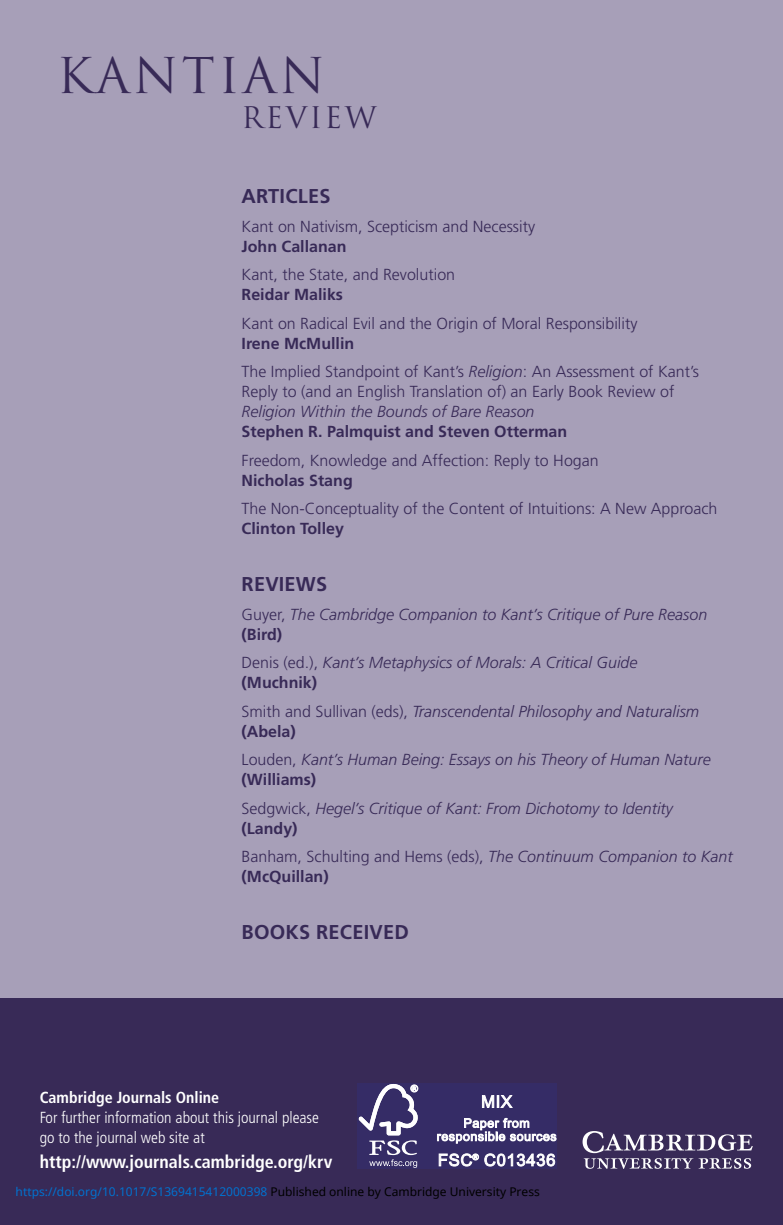
<style>
.page{position:relative;width:783px;height:1225px;background:#fff}
.page>*{position:absolute;margin:0;border:0;box-sizing:border-box;transform-origin:0 0}
.t1{font:48px "Trajan";letter-spacing:.07em;color:#382a57}
.t2{font:29px "Trajan";letter-spacing:.07em;color:#382a57}
.t3{font:700 20px "Frutiger";letter-spacing:.01em;color:#382a57}
.t4{font:700 condensed 18px "Frutiger";color:#fff}
.t5{font:300 16px/28.6px "Frutiger";color:#382a57}
.t6{font:italic 300 16px/20px "Frutiger";color:#382a57}
.t7{font:700 16px "Frutiger";color:#382a57}
.t8{font:300 condensed 16px/20px "Frutiger";color:#fff}
.t9{font:700 condensed 16px "Frutiger";color:#fff}
.t10{font:12px "Noto Sans";color:#0172cf}
.s1{font-weight:700}
.s2{font-style:italic}
.s3{font-style:normal}
.s4{font-weight:700;font-style:normal}
.s5{color:#000}
</style>
<div class="page">
<div style="left:0;top:0;width:782px;height:1224px;background:#a79fb8"></div>
<div style="left:0;top:998px;width:782px;height:226px;background:#382a57"></div>
<svg style="left:357px;top:1083px;width:199px;height:85px"></svg>
<svg style="left:582px;top:1131px;width:170px;height:37px"></svg>
<h1 class="t1" style="left:57px;top:49px;width:270px">KANTIAN</h1>
<h2 class="t2" style="left:241px;top:101px;width:137px">REVIEW</h2>
<p class="t3" style="left:241px;top:188px;width:90px">ARTICLES</p>
<p class="t5" style="left:241px;top:213px;width:295px">Kant on Nativism, Scepticism and Necessity</p>
<p class="t7" style="left:241px;top:239px;width:106px">John Callanan</p>
<p class="t5" style="left:241px;top:261px;width:215px">Kant, the State, and Revolution</p>
<p class="t7" style="left:241px;top:288px;width:103px">Reidar Maliks</p>
<p class="t5" style="left:241px;top:310px;width:397px">Kant on Radical Evil and the Origin of Moral Responsibility</p>
<p class="t5" style="left:241px;top:330px;width:459px"><span class="s1">Irene McMullin<br></span>The Implied Standpoint of Kant’s <span class="s2">Religion</span>: An Assessment of Kant’s</p>
<p class="t5" style="left:241px;top:378px;width:434px">Reply to (and an English Translation of) an Early Book Review of</p>
<p class="t6" style="left:241px;top:403px;width:294px">Religion Within the Bounds of Bare Reason</p>
<p class="t7" style="left:241px;top:425px;width:327px">Stephen R. Palmquist and Steven Otterman</p>
<p class="t5" style="left:241px;top:447px;width:358px">Freedom, Knowledge and Affection: Reply to Hogan</p>
<p class="t7" style="left:241px;top:474px;width:113px">Nicholas Stang</p>
<p class="t5" style="left:241px;top:495px;width:477px">The Non-Conceptuality of the Content of Intuitions: A New Approach</p>
<p class="t7" style="left:241px;top:522px;width:104px">Clinton Tolley</p>
<p class="t3" style="left:241px;top:576px;width:87px">REVIEWS</p>
<p class="t6" style="left:241px;top:605px;width:467px"><span class="s3">Guyer,</span> The Cambridge Companion to Kant’s Critique of Pure Reason <span class="s4">(Bird)</span></p>
<p class="t6" style="left:241px;top:654px;width:397px"><span class="s3">Denis (ed.),</span> Kant’s Metaphysics of Morals: A Critical Guide <span class="s4">(Muchnik)</span></p>
<p class="t6" style="left:241px;top:702px;width:459px"><span class="s3">Smith and Sullivan (eds),</span> Transcendental Philosophy and Naturalism <span class="s4">(Abela)</span></p>
<p class="t6" style="left:241px;top:751px;width:470px"><span class="s3">Louden,</span> Kant’s Human Being: Essays on his Theory of Human Nature <span class="s4">(Williams)</span></p>
<p class="t6" style="left:241px;top:799px;width:433px"><span class="s3">Sedgwick,</span> Hegel’s Critique of Kant: From Dichotomy to Identity <span class="s4">(Landy)</span></p>
<p class="t5" style="left:241px;top:848px;width:492px;line-height:20px">Banham, Schulting and Hems (eds), <span class="s2">The Continuum Companion to Kant </span><span class="s1">(McQuillan)</span></p>
<p class="t3" style="left:241px;top:924px;width:169px">BOOKS RECEIVED</p>
<p class="t9" style="left:40px;top:1090px;width:181px">Cambridge Journals Online</p>
<p class="t8" style="left:40px;top:1108px;width:281px">For further information about this journal please go to the journal web site at</p>
<p class="t4" style="left:40px;top:1154px;width:294px">http://www.journals.cambridge.org/krv</p>
<p class="t10" style="left:16px;top:1183px;width:525px">https://doi.org/10.1017/S1369415412000398 <span class="s5">Published online by Cambridge University Press</span></p>
</div>
